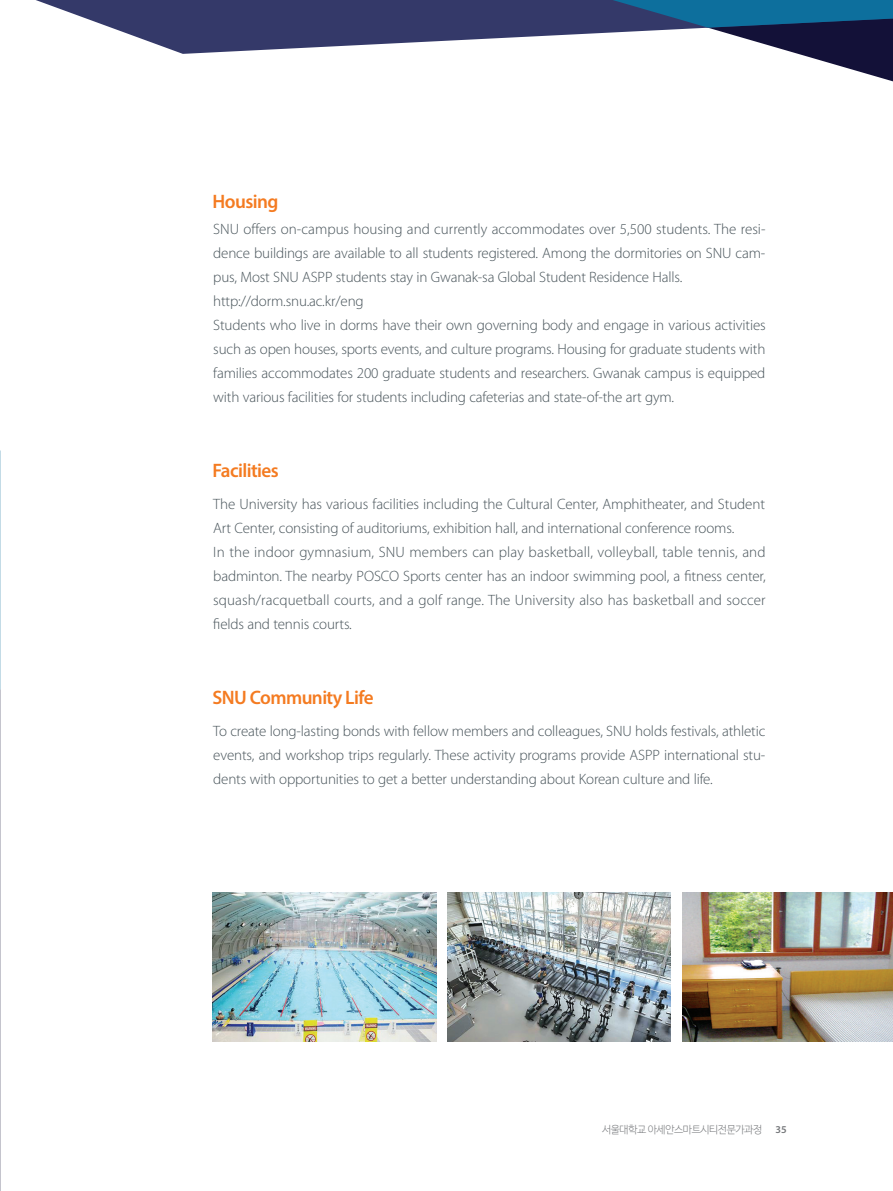
<style>
.page{position:relative;width:893px;height:1191px;background:#fff}
.page>*{position:absolute;margin:0;border:0;box-sizing:border-box;transform-origin:0 0}
.t1{font:600 19.5px "Myriad Pro";letter-spacing:-.03em;color:#f47b21}
.t2{font:300 15px/24px "Myriad Pro";letter-spacing:-.01em;color:#475359}
.t3{font:10.5px "Nanum Barun Gothic OTF Light";letter-spacing:-.04em;color:#76787b}
.t4{font:600 10.5px "Myriad Pro";color:#76787b}
</style>
<div class="page">
<svg style="left:36px;top:0;width:532px;height:54px;fill:#343969"></svg>
<svg style="left:568px;top:0;width:325px;height:82px"></svg>
<svg style="left:0;top:773px;width:1px;height:418px"></svg>
<img style="left:682px;top:892px;width:211px;height:149px">
<img style="left:447px;top:892px;width:224px;height:149px">
<img style="left:213px;top:892px;width:223px;height:149px">
<h1 class="t1" style="left:213px;top:189px;width:67px">Housing</h1>
<p class="t2" style="left:213px;top:217px;width:554px">SNU offers on-campus housing and currently accommodates over 5,500 students. The resi&shy;dence buildings are available to all students registered. Among the dormitories on SNU cam&shy;pus, Most SNU ASPP students stay in Gwanak-sa Global Student Residence Halls. http://dorm.snu.ac.kr/eng<br>Students who live in dorms have their own governing body and engage in various activities such as open houses, sports events, and culture programs. Housing for graduate students with families accommodates 200 graduate students and researchers. Gwanak campus is equipped with various facilities for students including cafeterias and state-of-the art gym.</p>
<h1 class="t1" style="left:213px;top:458px;width:68px">Facilities</h1>
<p class="t2" style="left:213px;top:492px;width:554px">The University has various facilities including the Cultural Center, Amphitheater, and Student Art Center, consisting of auditoriums, exhibition hall, and international conference rooms.<br>In the indoor gymnasium, SNU members can play basketball, volleyball, table tennis, and badminton. The nearby POSCO Sports center has an indoor swimming pool, a fitness center, squash/racquetball courts, and a golf range. The University also has basketball and soccer fields and tennis courts.</p>
<h1 class="t1" style="left:213px;top:685px;width:163px">SNU Community Life</h1>
<p class="t2" style="left:213px;top:718px;width:554px;text-align:justify">To create long-lasting bonds with fellow members and colleagues, SNU holds festivals, athletic events, and workshop trips regularly. These activity programs provide ASPP international stu&shy;dents with opportunities to get a better understanding about Korean culture and life.</p>
<p class="t3" style="left:602px;top:1123px;width:162px">서울대학교 아세안스마트시티전문가과정</p>
<p class="t4" style="left:775px;top:1123px;width:13px">35</p>
</div>
